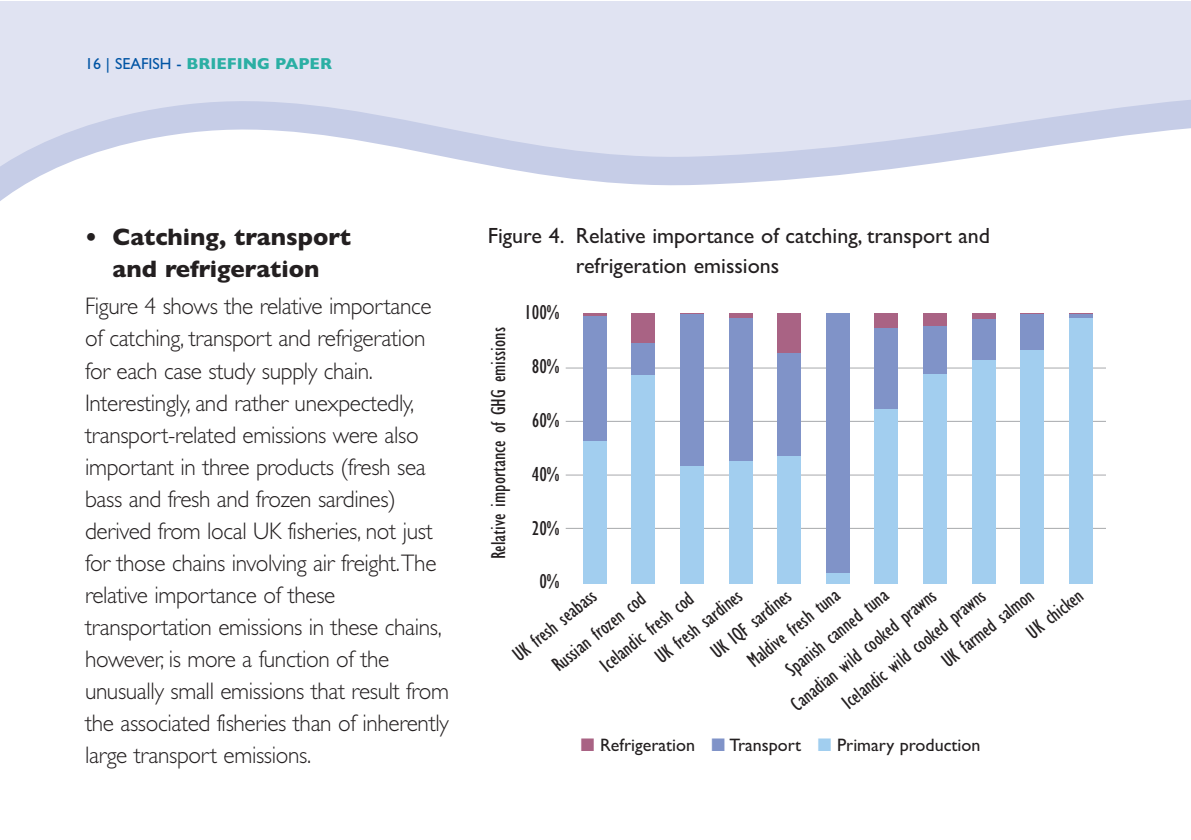
<style>
.page{position:relative;width:1191px;height:840px;background:#fff}
.page>*{position:absolute;margin:0;border:0;box-sizing:border-box;transform-origin:0 0}
.t1{font:300 24px/32px "Gill Sans";letter-spacing:-.015em;color:#231f20}
.t2{font:700 24px/32px "Gill Sans";color:#231f20;text-align:center}
.t3{font:22px/30px "Gill Sans";color:#231f20}
.t4{font:condensed 20.8px/33px "Gill Sans";color:#231f20}
.t5{font:18px "Gill Sans";color:#231f20}
.t6{font:700 16px "Gill Sans";color:#2bafa4}
.s1{font-weight:400;color:#0054a4}
.s2{color:#a96384}
.s3{color:#8093c8}
.s4{color:#a1ceef}
</style>
<div class="page">
<svg style="left:0;top:1px;width:1190px;height:200px"></svg>
<hr style="left:566px;top:527px;width:540px;height:1px;background:#a7a9ac">
<hr style="left:566px;top:474px;width:540px;height:1px;background:#a7a9ac">
<hr style="left:566px;top:421px;width:540px;height:1px;background:#a7a9ac">
<hr style="left:566px;top:367px;width:540px;height:1px;background:#a7a9ac">
<div style="left:826px;top:572px;width:23px;height:11px;background:#a2ceef"></div>
<div style="left:826px;top:313px;width:23px;height:259px;background:#8093c8"></div>
<div style="left:583px;top:441px;width:23px;height:142px;background:#a2ceef"></div>
<div style="left:583px;top:315px;width:23px;height:126px;background:#8093c8"></div>
<hr style="left:583px;top:313px;width:23px;height:2px;background:#a96384">
<div style="left:631px;top:374px;width:24px;height:209px;background:#a2ceef"></div>
<div style="left:631px;top:342px;width:24px;height:32px;background:#8093c8"></div>
<div style="left:631px;top:313px;width:24px;height:29px;background:#a96384"></div>
<div style="left:680px;top:466px;width:23px;height:117px;background:#a2ceef"></div>
<div style="left:680px;top:313px;width:23px;height:153px;background:#8093c8"></div>
<svg style="left:680px;top:313px;width:23px;height:1px"></svg>
<div style="left:729px;top:460px;width:23px;height:123px;background:#a2ceef"></div>
<div style="left:729px;top:318px;width:23px;height:142px;background:#8093c8"></div>
<div style="left:729px;top:313px;width:23px;height:5px;background:#a96384"></div>
<div style="left:777px;top:455px;width:24px;height:128px;background:#a2ceef"></div>
<div style="left:777px;top:352px;width:24px;height:103px;background:#8093c8"></div>
<div style="left:777px;top:313px;width:24px;height:39px;background:#a96384"></div>
<div style="left:874px;top:409px;width:24px;height:174px;background:#a2ceef"></div>
<div style="left:874px;top:328px;width:24px;height:81px;background:#8093c8"></div>
<div style="left:874px;top:313px;width:24px;height:15px;background:#a96384"></div>
<div style="left:923px;top:373px;width:23px;height:210px;background:#a2ceef"></div>
<div style="left:923px;top:326px;width:23px;height:47px;background:#8093c8"></div>
<div style="left:923px;top:313px;width:23px;height:13px;background:#a96384"></div>
<div style="left:971px;top:359px;width:24px;height:224px;background:#a2ceef"></div>
<div style="left:971px;top:318px;width:24px;height:41px;background:#8093c8"></div>
<div style="left:971px;top:313px;width:24px;height:5px;background:#a96384"></div>
<div style="left:1020px;top:349px;width:23px;height:234px;background:#a2ceef"></div>
<div style="left:1020px;top:313px;width:23px;height:36px;background:#8093c8"></div>
<svg style="left:1020px;top:313px;width:23px;height:1px"></svg>
<div style="left:1069px;top:317px;width:23px;height:266px;background:#a2ceef"></div>
<hr style="left:1069px;top:313px;width:23px;height:4px;background:#8093c8">
<svg style="left:1069px;top:313px;width:23px;height:1px"></svg>
<p class="t6" style="left:85px;top:58px;width:248px"><span class="s1">16 | SEAFISH -</span> BRIEFING PAPER</p>
<p class="t2" style="left:85px;top:223px;width:268px">• Catching, transport and refrigeration</p>
<p class="t1" style="left:85px;top:293px;width:365px">Figure 4 shows the relative importance of catching, transport and refrigeration for each case study supply chain.<br>Interestingly, and rather unexpectedly, transport-related emissions were also important in three products (fresh sea bass and fresh and frozen sardines) derived from local UK fisheries, not just for those chains involving air freight.The relative importance of these transportation emissions in these chains, however, is more a function of the unusually small emissions that result from the associated fisheries than of inherently large transport emissions.</p>
<p class="t3" style="left:576px;top:223px;width:416px;text-indent:-88px">Figure 4. Relative importance of catching, transport and refrigeration emissions</p>
<p class="t4" style="left:524px;top:298px;width:37px">100%</p>
<p class="t4" style="left:532px;top:352px;width:29px">80%</p>
<p class="t4" style="left:532px;top:405px;width:29px">60%</p>
<p class="t4" style="left:532px;top:459px;width:29px">40%</p>
<p class="t4" style="left:532px;top:513px;width:29px">20%</p>
<p class="t4" style="left:539px;top:567px;width:22px">0%</p>
<p class="t4" style="left:484px;top:559px;width:233px;rotate:-90deg">Relative importance of GHG emissions</p>
<p class="t4" style="left:741px;top:651px;width:114px;rotate:-39deg">Maldive fresh tuna</p>
<p class="t4" style="left:779px;top:660px;width:127px;rotate:-39deg">Spanish canned tuna</p>
<p class="t4" style="left:525px;top:630px;width:115px;text-indent:-24px;rotate:-39deg">UK fresh seabass<br>Russian frozen cod</p>
<p class="t4" style="left:632px;top:627px;width:107px;line-height:28.2px;text-indent:-48px;rotate:-39deg">Icelandic fresh cod<br>UK fresh sardines</p>
<p class="t4" style="left:935px;top:651px;width:113px;rotate:-39deg">UK farmed salmon</p>
<p class="t4" style="left:1020px;top:622px;width:68px;rotate:-39deg">UK chicken</p>
<p class="t4" style="left:835px;top:693px;width:179px;rotate:-39deg">Icelandic wild cooked prawns</p>
<p class="t4" style="left:784px;top:694px;width:182px;rotate:-39deg">Canadian wild cooked prawns</p>
<p class="t4" style="left:704px;top:642px;width:98px;rotate:-39deg">UK IQF sardines</p>
<p class="t5" style="left:581px;top:738px;width:401px"><span class="s2">■</span> Refrigeration <span class="s3">■</span> Transport <span class="s4">■</span> Primary production</p>
</div>
